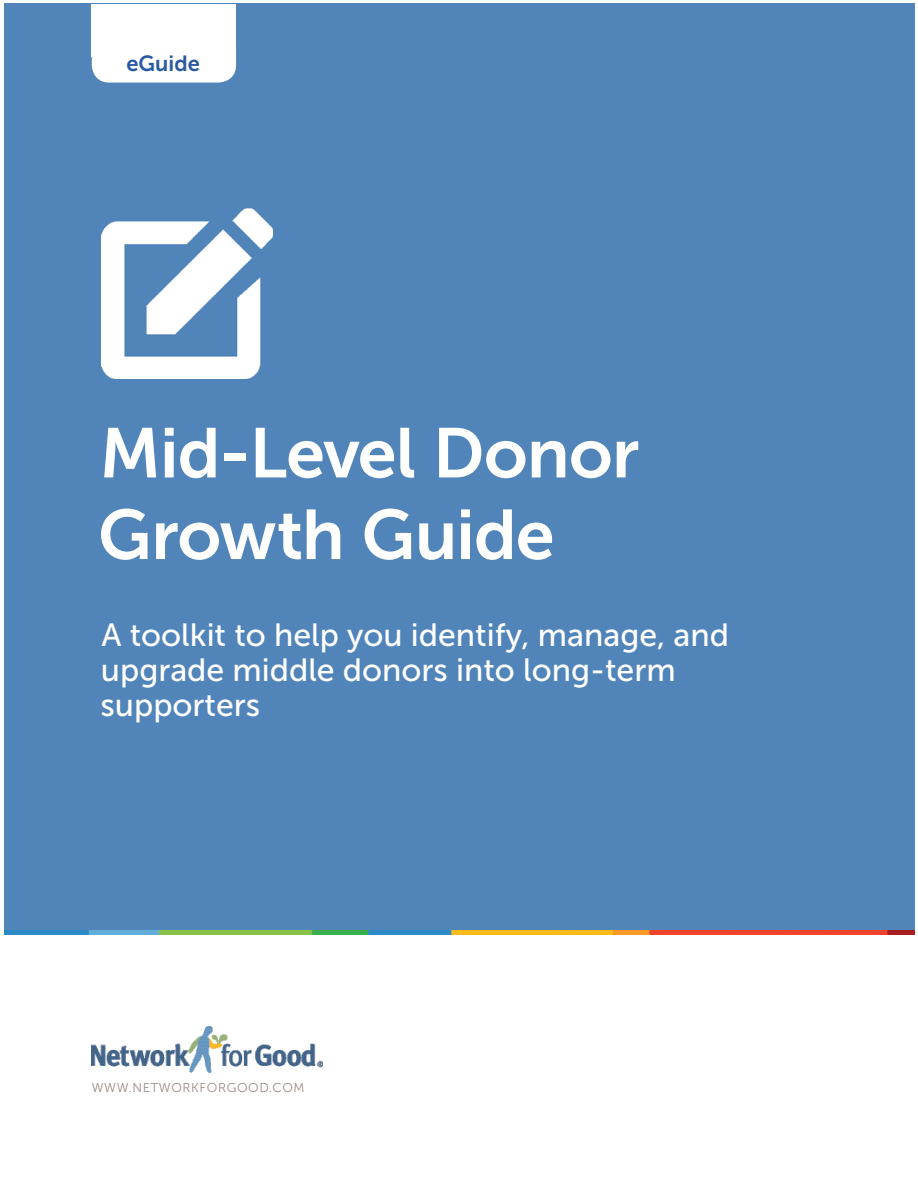
<style>
.page{position:relative;width:918px;height:1188px;background:#fff}
.page>*{position:absolute;margin:0;border:0;box-sizing:border-box;transform-origin:0 0}
.t1{font:69.9px/81.6px "Museo Sans 700";letter-spacing:-.01em;color:#fff}
.t2{font:32.1px/35px "Museo Sans 500";color:#fff}
.t3{font:21.9px "Museo Sans 700";color:#295aa1}
.t4{font:12.75px "Museo Sans 300";letter-spacing:.05em;color:#988a86}
</style>
<div class="page">
<div style="left:4px;top:4px;width:911px;height:931px;background:#5185ba"></div>
<img style="left:4px;top:931px;width:911px;height:4px">
<img style="left:102px;top:208px;width:170px;height:171px">
<div style="left:92px;top:4px;width:144px;height:52px;background:#fff"></div>
<div style="left:92px;top:56px;width:144px;height:27px;background:#fff"></div>
<img style="left:92px;top:1027px;width:231px;height:46px">
<p class="t3" style="left:127px;top:55px;width:75px">eGuide</p>
<h1 class="t1" style="left:98px;top:420px;width:543px">Mid-Level Donor<br>Growth Guide</h1>
<p class="t2" style="left:101px;top:620px;width:630px">A toolkit to help you identify, manage, and upgrade middle donors into long-term supporters</p>
<p class="t4" style="left:92px;top:1083px;width:214px">WWW.NETWORKFORGOOD.COM</p>
</div>
